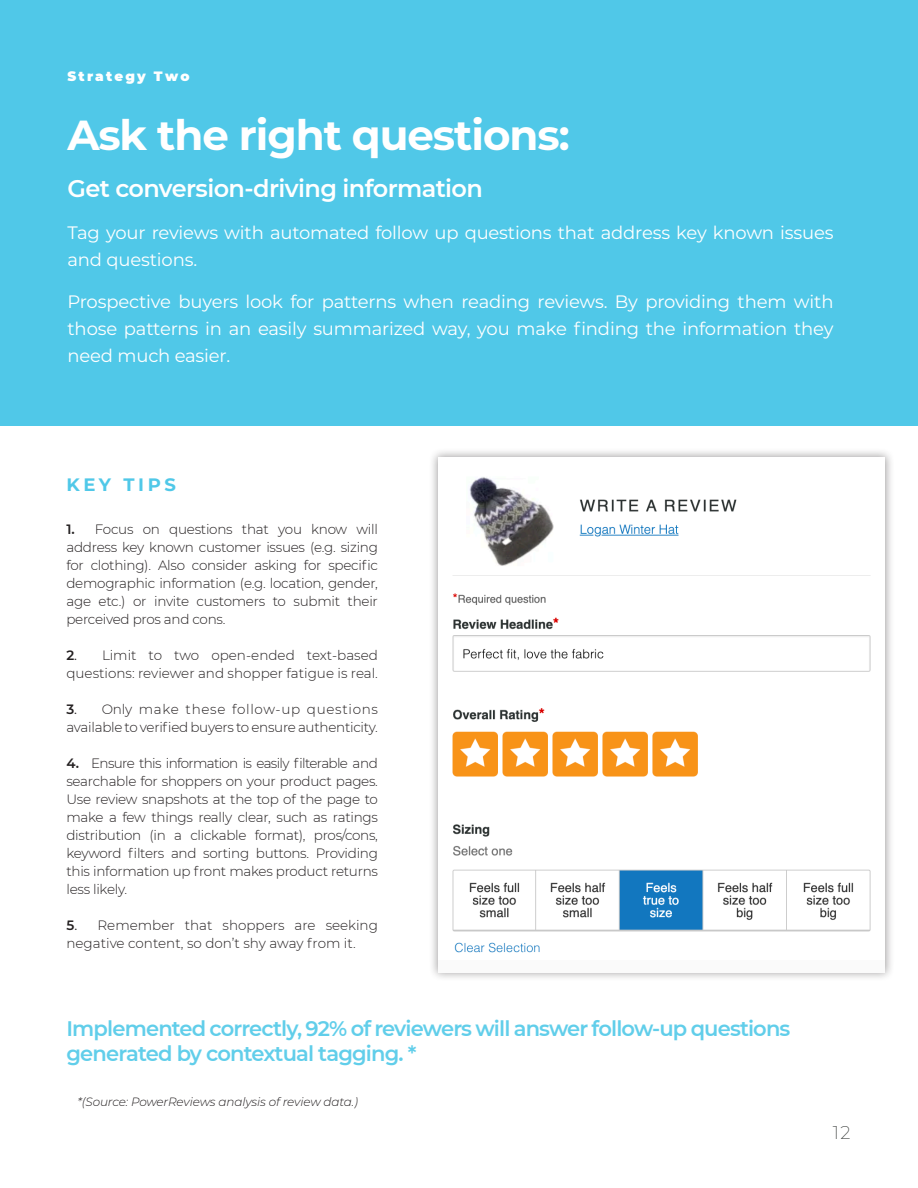
<style>
.page{position:relative;width:918px;height:1188px;background:#fff}
.page>*{position:absolute;margin:0;border:0;box-sizing:border-box;transform-origin:0 0}
.t1{font:700 42px "Montserrat";letter-spacing:-.025em;color:#fff}
.t2{font:600 24px "Montserrat";letter-spacing:-.025em;color:#fff}
.t3{font:600 21px/25.2px "Montserrat";letter-spacing:-.04em;color:#61ceea}
.t4{font:18px/27px "Montserrat";letter-spacing:-.01em;color:#fff}
.t5{font:700 18px "Montserrat";letter-spacing:.2em;color:#50c8e8}
.t6{font:200 18px "Montserrat";color:#353937}
.t7{font:300 13.5px/18px "Montserrat";letter-spacing:-.015em;color:#231f20}
.t8{font:900 13.5px "Montserrat";letter-spacing:.16em;color:#fff}
.t9{font:italic 300 12px "Montserrat";letter-spacing:-.01em;color:#231f20}
.s1{font-weight:600}
.s2{font-weight:400}
</style>
<div class="page">
<div style="left:0;top:0;width:918px;height:426px;background:#50c8e8"></div>
<div style="left:429px;top:448px;width:466px;height:534px;background:#231f20;opacity:.44"></div>
<img style="left:439px;top:458px;width:446px;height:514px">
<p class="t8" style="left:68px;top:66px;width:124px">Strategy Two</p>
<p class="t1" style="left:68px;top:105px;width:504px">Ask the right questions:</p>
<p class="t2" style="left:68px;top:171px;width:417px">Get conversion-driving information</p>
<p class="t4" style="left:68px;top:218px;width:768px">Tag your reviews with automated follow up questions that address key known issues and questions.</p>
<p class="t4" style="left:68px;top:287px;width:768px;text-align:justify">Prospective buyers look for patterns when reading reviews. By providing them with those patterns in an easily summarized way, you make finding the information they need much easier.</p>
<p class="t5" style="left:66px;top:472px;width:111px">KEY TIPS</p>
<p class="t7" style="left:66px;top:520px;width:313px;text-align:justify"><span class="s1">1.</span> Focus on questions that you know will address key known customer issues (e.g. sizing for clothing). Also consider asking for specific demographic information (e.g. location, gender, age etc.) or invite customers to submit their perceived pros and cons.</p>
<p class="t7" style="left:66px;top:646px;width:313px"><span class="s1">2</span><span class="s2">.</span> Limit to two open-ended text-based questions: reviewer and shopper fatigue is real.</p>
<p class="t7" style="left:66px;top:700px;width:313px"><span class="s1">3</span><span class="s2">.</span> Only make these follow-up questions available to verified buyers to ensure authenticity.</p>
<p class="t7" style="left:66px;top:754px;width:313px;text-align:justify"><span class="s1">4.</span> Ensure this information is easily filterable and searchable for shoppers on your product pages.<br>Use review snapshots at the top of the page to make a few things really clear, such as ratings distribution (in a clickable format), pros/cons, keyword filters and sorting buttons. Providing this information up front makes product returns less likely.</p>
<p class="t7" style="left:66px;top:916px;width:313px"><span class="s1">5</span><span class="s2">.</span> Remember that shoppers are seeking negative content, so don’t shy away from it.</p>
<p class="t3" style="left:66px;top:1015px;width:726px">Implemented correctly, 92% of reviewers will answer follow-up questions generated by contextual tagging. *</p>
<p class="t9" style="left:77px;top:1094px;width:282px">*(Source: PowerReviews analysis of review data.)</p>
<p class="t6" style="left:833px;top:1120px;width:19px">12</p>
</div>
